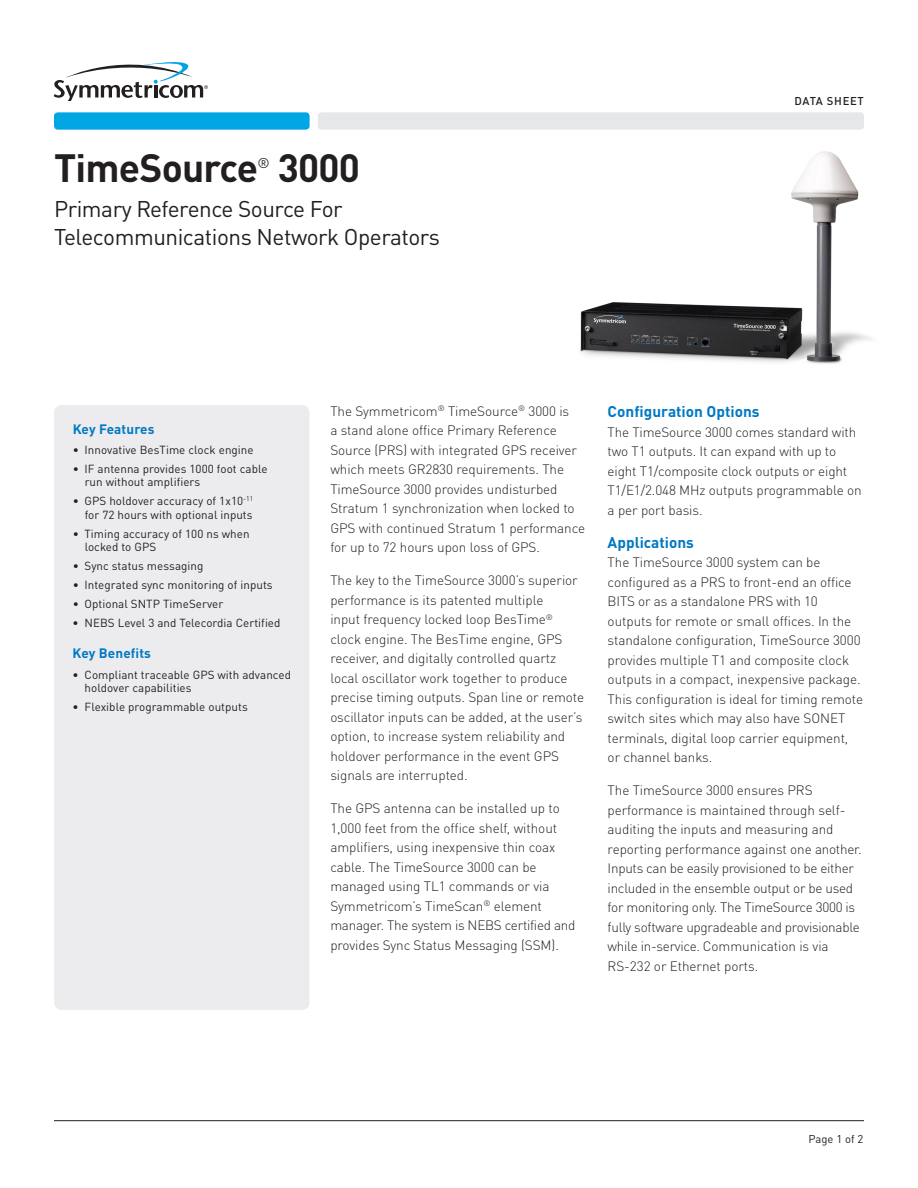
<style>
.page{position:relative;width:918px;height:1188px;background:#fff}
.page>*{position:absolute;margin:0;border:0;box-sizing:border-box;transform-origin:0 0}
.Product_Name{font:700 39px "DINOT";letter-spacing:-.02em;color:#231f20}
.Product_Descriptor{font:22.5px/28.5px "DINOT";letter-spacing:-.02em;color:#231f20}
.Subheads__Blue{font:700 15.3px "DINOT";color:#0079c2}
.Product_Name-2{font:13.95px "DINOT";color:#231f20}
.Body{font:300 13.5px/19.5px "DINOT";letter-spacing:-.005em;color:#231f20}
.Sidebar_Subheads{font:700 13.5px "DINOT";letter-spacing:.01em;color:#0079c2}
.SideBarBulletsTabs7{font:11.7px/13.5px "DINOT";letter-spacing:.005em;color:#231f20}
.Collateral_Identifie{font:500 11.25px "DINOT";letter-spacing:.06em;color:#231f20}
.Page_Number{font:11.25px "DINOT";color:#231f20}
</style>
<div class="page">
<img style="left:579px;top:151px;width:293px;height:213px">
<div style="left:54px;top:405px;width:255px;height:605px;background:#ececee;border-radius:8px"></div>
<svg style="left:54px;top:62px;width:154px;height:39px"></svg>
<hr style="left:54px;top:1120px;width:810px;height:1px;background:#231f20">
<div style="left:54px;top:112px;width:256px;height:18px;background:#00a5e3;border-radius:4px"></div>
<div style="left:318px;top:112px;width:546px;height:18px;background:#e6e7e9;border-radius:4px"></div>
<p class="Product_Name" style="left:54px;top:142px;width:206px">TimeSource</p>
<p class="Product_Name-2" style="left:257px;top:154px;width:14px">®</p>
<p class="Product_Name" style="left:278px;top:142px;width:84px">3000</p>
<p class="Product_Descriptor" style="left:54px;top:194px;width:387px">Primary Reference Source For<br>Telecommunications Network Operators</p>
<p class="Collateral_Identifie" style="left:795px;top:94px;width:71px">DATA SHEET</p>
<p class="Sidebar_Subheads" style="left:73px;top:420px;width:83px">Key Features</p>
<p class="SideBarBulletsTabs7" style="left:73px;top:443px;width:183px">• Innovative BesTime clock engine</p>
<p class="SideBarBulletsTabs7" style="left:85px;top:462px;width:184px;text-indent:-12px">• IF antenna provides 1000 foot cable run without amplifiers</p>
<p class="SideBarBulletsTabs7" style="left:73px;top:494px;width:182px;text-align:right">• GPS holdover accuracy of 1x10<sup>-11 </sup>for 72 hours with optional inputs</p>
<p class="SideBarBulletsTabs7" style="left:85px;top:526px;width:166px;text-indent:-12px">• Timing accuracy of 100 ns when locked to GPS</p>
<p class="SideBarBulletsTabs7" style="left:73px;top:559px;width:132px">• Sync status messaging</p>
<p class="SideBarBulletsTabs7" style="left:73px;top:578px;width:201px">• Integrated sync monitoring of inputs</p>
<p class="SideBarBulletsTabs7" style="left:73px;top:597px;width:152px">• Optional SNTP TimeServer</p>
<p class="SideBarBulletsTabs7" style="left:73px;top:616px;width:210px">• NEBS Level 3 and Telecordia Certified</p>
<p class="Sidebar_Subheads" style="left:73px;top:645px;width:80px">Key Benefits</p>
<p class="SideBarBulletsTabs7" style="left:85px;top:667px;width:208px;text-indent:-12px">• Compliant traceable GPS with advanced holdover capabilities</p>
<p class="SideBarBulletsTabs7" style="left:73px;top:700px;width:177px">• Flexible programmable outputs</p>
<p class="Body" style="left:330px;top:401px;width:256px">The Symmetricom<sup>®</sup> TimeSource<sup>®</sup> 3000 is<br>a stand alone office Primary Reference Source (PRS) with integrated GPS receiver which meets GR2830 requirements. The TimeSource 3000 provides undisturbed Stratum 1 synchronization when locked to GPS with continued Stratum 1 performance for up to 72 hours upon loss of GPS.</p>
<p class="Body" style="left:330px;top:570px;width:255px">The key to the TimeSource 3000’s superior performance is its patented multiple<br>input frequency locked loop BesTime<sup>® </sup>clock engine. The BesTime engine, GPS receiver, and digitally controlled quartz local oscillator work together to produce precise timing outputs. Span line or remote oscillator inputs can be added, at the user’s option, to increase system reliability and holdover performance in the event GPS signals are interrupted.</p>
<p class="Body" style="left:330px;top:798px;width:247px">The GPS antenna can be installed up to 1,000 feet from the office shelf, without amplifiers, using inexpensive thin coax cable. The TimeSource 3000 can be managed using TL1 commands or via Symmetricom’s TimeScan<sup>®</sup> element manager. The system is NEBS certified and provides Sync Status Messaging (SSM).</p>
<p class="Subheads__Blue" style="left:608px;top:402px;width:153px">Configuration Options</p>
<p class="Body" style="left:608px;top:422px;width:256px">The TimeSource 3000 comes standard with two T1 outputs. It can expand with up to eight T1/composite clock outputs or eight T1/E1/2.048 MHz outputs programmable on a per port basis.</p>
<p class="Subheads__Blue" style="left:608px;top:532px;width:88px">Applications</p>
<p class="Body" style="left:608px;top:552px;width:257px">The TimeSource 3000 system can be configured as a PRS to front-end an office BITS or as a standalone PRS with 10 outputs for remote or small offices. In the standalone configuration, TimeSource 3000 provides multiple T1 and composite clock outputs in a compact, inexpensive package.<br>This configuration is ideal for timing remote switch sites which may also have SONET terminals, digital loop carrier equipment, or channel banks.</p>
<p class="Body" style="left:608px;top:780px;width:256px">The TimeSource 3000 ensures PRS performance is maintained through self&shy;auditing the inputs and measuring and reporting performance against one another.<br>Inputs can be easily provisioned to be either included in the ensemble output or be used for monitoring only. The TimeSource 3000 is fully software upgradeable and provisionable while in-service. Communication is via RS-232 or Ethernet ports.</p>
<p class="Page_Number" style="left:809px;top:1132px;width:56px">Page 1 of 2</p>
</div>
